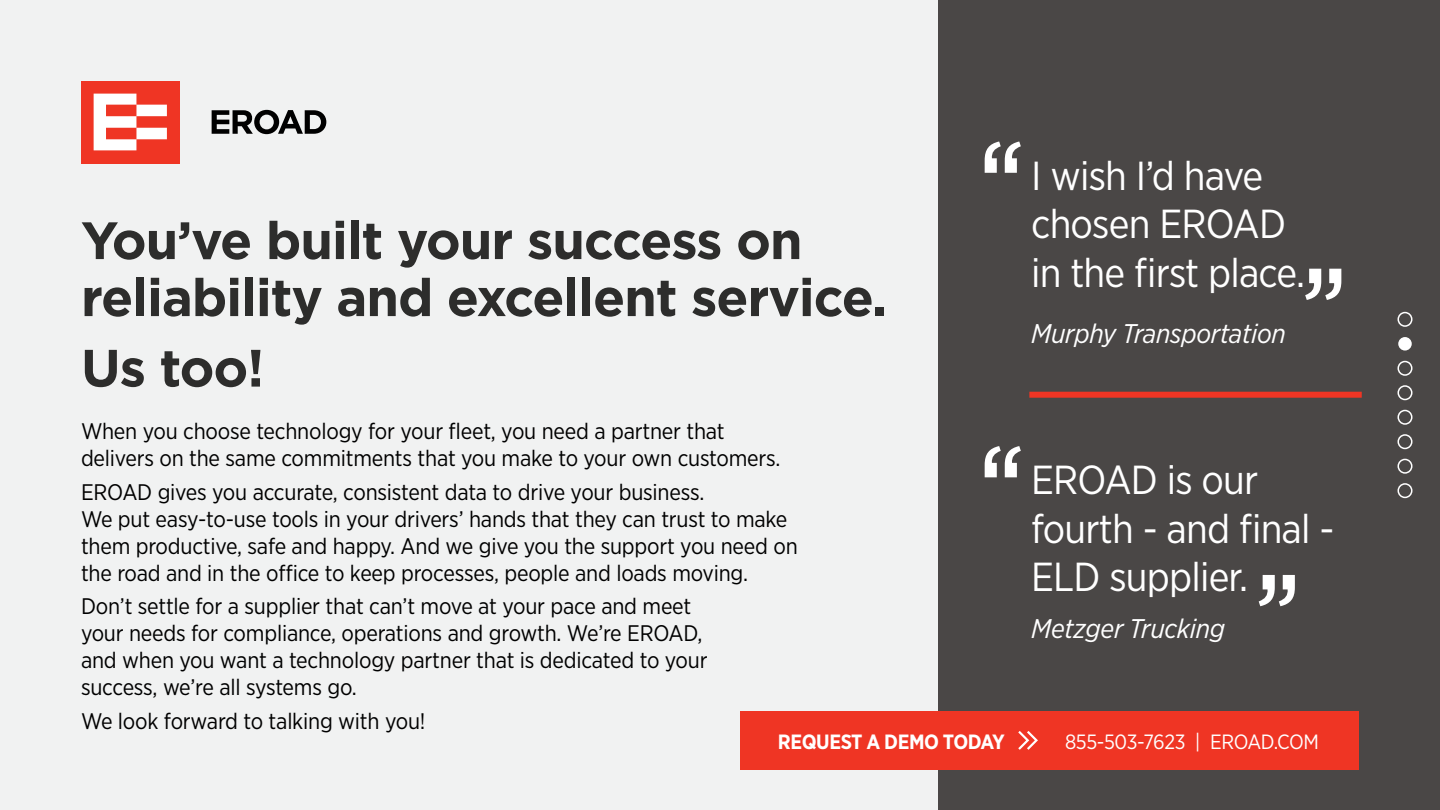
<style>
.page{position:relative;width:1440px;height:810px;background:#fff}
.page>*{position:absolute;margin:0;border:0;box-sizing:border-box;transform-origin:0 0}
.t1{font:700 52.5px/57px "Gotham";letter-spacing:-.02em;color:#2d2d2c}
.t2{font:40.5px/48.6px "Gotham Narrow";letter-spacing:-.02em;color:#fff}
.t3{font:italic 27px "Gotham Narrow";letter-spacing:-.01em;color:#fff}
.t4{font:22.5px/27px "Gotham Narrow";letter-spacing:-.01em;color:#000}
.t5{font:20.7px "Gotham Narrow";letter-spacing:-.02em;color:#fff}
.t6{font:700 20.7px "Gotham Narrow";letter-spacing:-.02em;color:#fff}
</style>
<div class="page">
<div style="left:937px;top:0;width:503px;height:810px;background:#4a4746"></div>
<div style="left:0;top:0;width:937px;height:810px;background:#f1f2f2"></div>
<div style="left:81px;top:81px;width:99px;height:82px;background:#ef3524"></div>
<svg style="left:94px;top:94px;width:73px;height:56px"></svg>
<svg style="left:212px;top:110px;width:114px;height:24px"></svg>
<svg style="left:985px;top:141px;width:36px;height:32px"></svg>
<svg style="left:1305px;top:269px;width:36px;height:31px"></svg>
<svg style="left:985px;top:446px;width:36px;height:31px"></svg>
<svg style="left:1259px;top:575px;width:36px;height:31px"></svg>
<div style="left:740px;top:711px;width:619px;height:58px;background:#ef3524"></div>
<svg style="left:1018px;top:731px;width:20px;height:19px"></svg>
<div style="left:1029px;top:392px;width:333px;height:6px;background:#ef3524"></div>
<div style="left:1397px;top:361px;width:15px;height:15px;border:2px solid #fff;border-radius:50%"></div>
<div style="left:1397px;top:410px;width:15px;height:15px;border:2px solid #fff;border-radius:50%"></div>
<div style="left:1398px;top:337px;width:14px;height:14px;background:#fff;border-radius:50%"></div>
<div style="left:1397px;top:312px;width:15px;height:15px;border:2px solid #fff;border-radius:50%"></div>
<div style="left:1397px;top:385px;width:15px;height:15px;border:2px solid #fff;border-radius:50%"></div>
<div style="left:1397px;top:434px;width:15px;height:15px;border:2px solid #fff;border-radius:50%"></div>
<div style="left:1397px;top:459px;width:15px;height:15px;border:2px solid #fff;border-radius:50%"></div>
<div style="left:1397px;top:483px;width:15px;height:15px;border:2px solid #fff;border-radius:50%"></div>
<h2 class="t2" style="left:1031px;top:153px;width:275px">I wish I’d have chosen EROAD in the first place.</h2>
<p class="t3" style="left:1031px;top:322px;width:256px">Murphy Transportation</p>
<h1 class="t1" style="left:81px;top:215px;width:808px">You’ve built your success on reliability and excellent service.</h1>
<h1 class="t1" style="left:81px;top:342px;width:185px">Us too!</h1>
<p class="t4" style="left:81px;top:418px;width:701px">When you choose technology for your fleet, you need a partner that delivers on the same commitments that you make to your own customers.</p>
<p class="t4" style="left:81px;top:479px;width:718px">EROAD gives you accurate, consistent data to drive your business.<br>We put easy-to-use tools in your drivers’ hands that they can trust to make them productive, safe and happy. And we give you the support you need on the road and in the office to keep processes, people and loads moving.</p>
<p class="t4" style="left:81px;top:594px;width:628px">Don’t settle for a supplier that can’t move at your pace and meet your needs for compliance, operations and growth. We’re EROAD, and when you want a technology partner that is dedicated to your success, we’re all systems go.</p>
<p class="t4" style="left:81px;top:709px;width:346px">We look forward to talking with you!</p>
<h2 class="t2" style="left:1031px;top:458px;width:305px">EROAD is our fourth - and final -<br>ELD supplier.</h2>
<p class="t3" style="left:1031px;top:617px;width:196px">Metzger Trucking</p>
<p class="t6" style="left:778px;top:732px;width:229px">REQUEST A DEMO TODAY</p>
<p class="t5" style="left:1065px;top:732px;width:255px">855-503-7623 | EROAD.COM</p>
</div>
